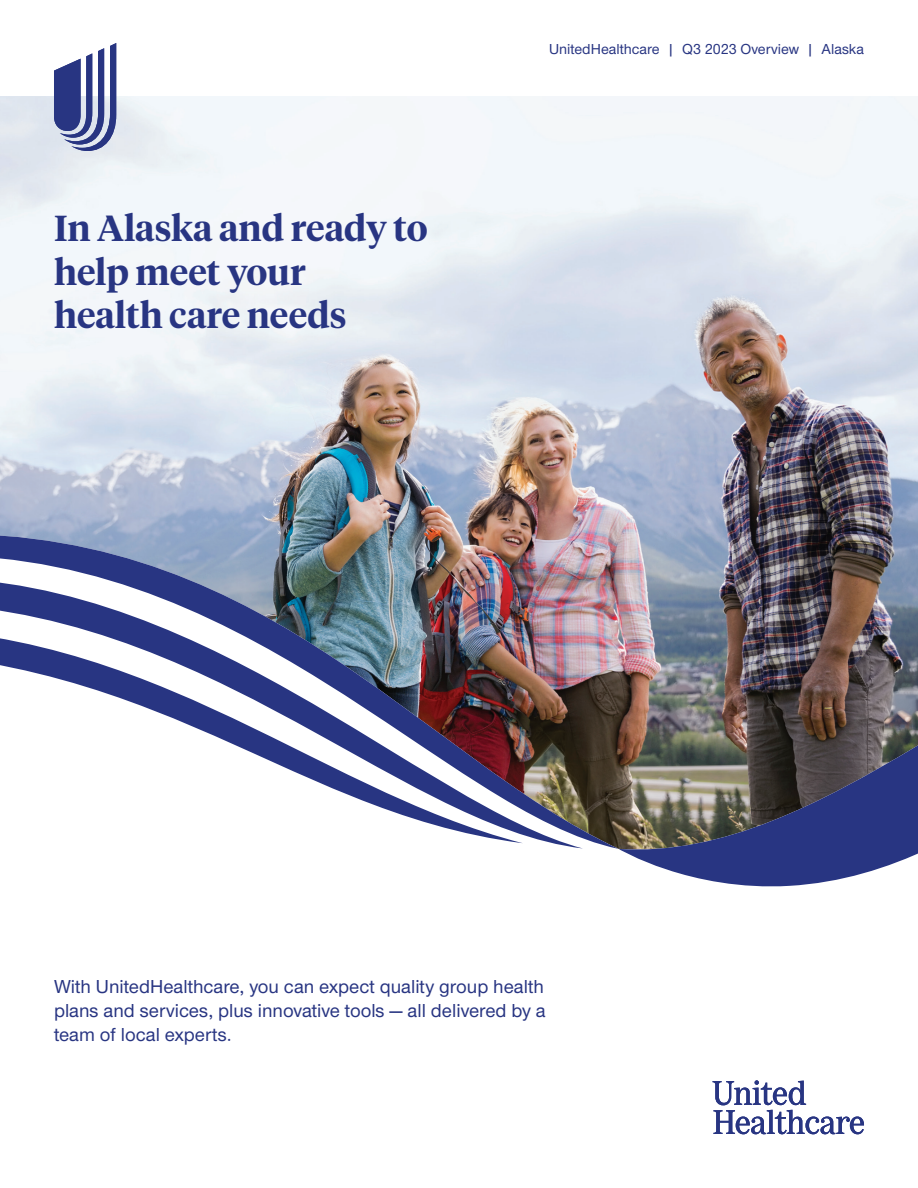
<style>
.page{position:relative;width:918px;height:1188px;background:#fff}
.page>*{position:absolute;margin:0;border:0;box-sizing:border-box;transform-origin:0 0}
.t1{font:600 36px/43.2px "UHC Serif Headline";color:#283582}
.t2{font:500 19.5px/24px "UHC Sans";color:#283582;text-align:justify}
.t3{font:500 15px "UHC Sans";color:#283582}
</style>
<div class="page">
<img style="left:0;top:97px;width:918px;height:430px">
<svg style="left:619px;top:527px;width:299px;height:556px"></svg>
<img style="left:619px;top:619px;width:299px;height:273px">
<img style="left:0;top:527px;width:619px;height:322px">
<svg style="left:713px;top:1080px;width:151px;height:54px"></svg>
<svg style="left:54px;top:43px;width:62px;height:108px"></svg>
<h1 class="t1" style="left:54px;top:205px;width:375px">In Alaska and ready to help meet your<br>health care needs</h1>
<p class="t3" style="left:549px;top:39px;width:316px">UnitedHealthcare | Q3 2023 Overview | Alaska</p>
<p class="t2" style="left:54px;top:974px;width:493px">With UnitedHealthcare, you can expect quality group health plans and services, plus innovative tools — all delivered by a team of local experts.</p>
</div>
